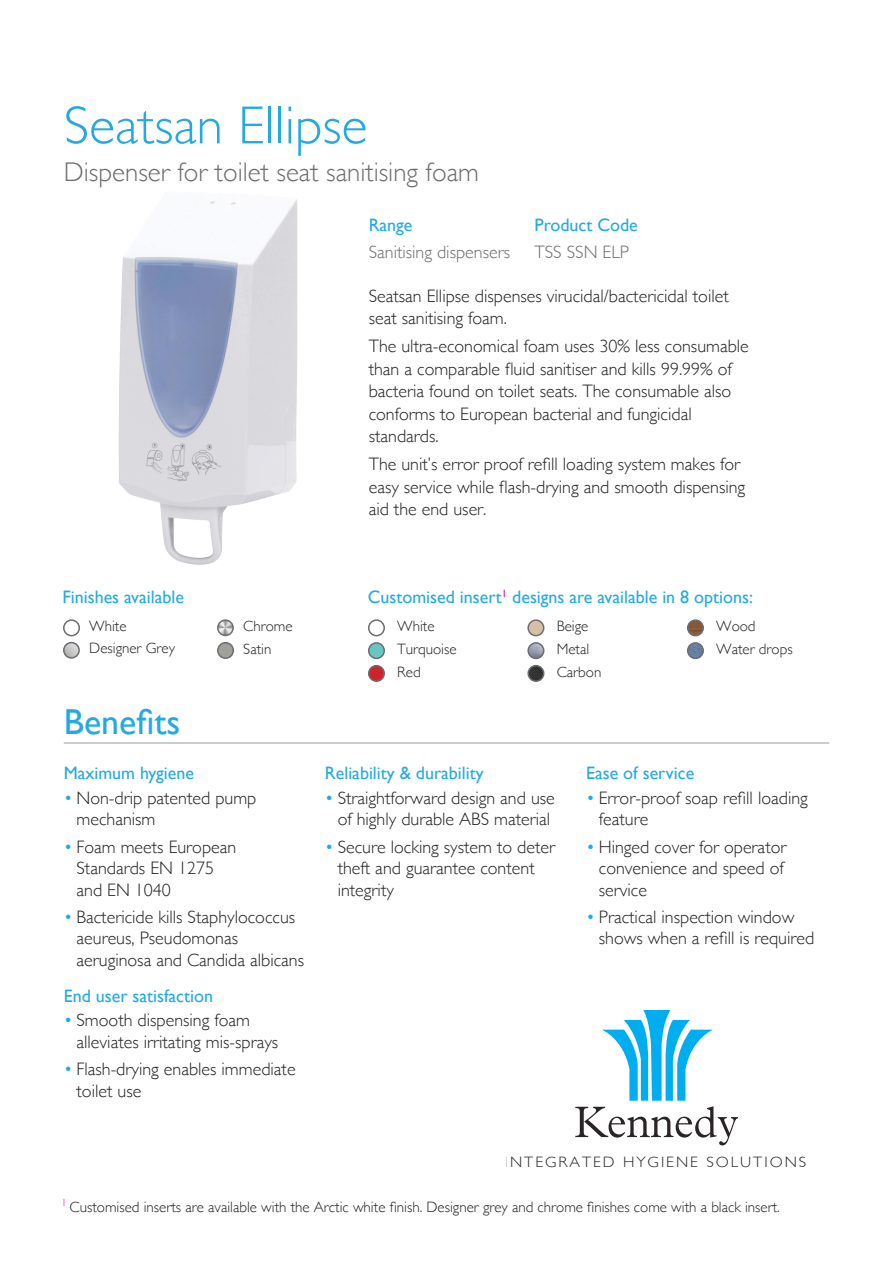
<style>
.page{position:relative;width:893px;height:1263px;background:#fff}
.page>*{position:absolute;margin:0;border:0;box-sizing:border-box;transform-origin:0 0}
.t1{font:300 54px "Gill Sans";color:#24aae1}
.t2{font:36px "Gill Sans";color:#24aae1}
.t3{font:300 27px "Gill Sans";color:#6c6d70}
.t4{font:300 18px/21.6px "Gill Sans";color:#231f20}
.t5{font:18px "Gill Sans";color:#24aae1}
.t6{font:300 18px "Gill Sans";color:#6c6d70}
.t7{font:300 15px/22.8px "Gill Sans";color:#231f20}
.t8{font:300 15px "Gill Sans";letter-spacing:.125em;color:#292526;scale:1.05 1}
.s1{color:#24aae1}
</style>
<div class="page">
<svg style="left:575px;top:1010px;width:163px;height:135px"></svg>
<div style="left:368px;top:619px;width:17px;height:17px;background:#fff;border:2px solid #6c6d70;border-radius:50%"></div>
<div style="left:368px;top:642px;width:17px;height:17px;background:#66c7c5;border:2px solid #6c6d70;border-radius:50%"></div>
<div style="left:368px;top:665px;width:17px;height:17px;background:#d1232a;border:2px solid #6c6d70;border-radius:50%"></div>
<div style="left:527px;top:619px;width:17px;height:17px;background:#d6c0a5;border:2px solid #6c6d70;border-radius:50%"></div>
<img style="left:528px;top:643px;width:16px;height:15px;border-radius:50%">
<div style="left:527px;top:642px;width:17px;height:17px;border:2px solid #6c6d70;border-radius:50%"></div>
<img style="left:528px;top:666px;width:16px;height:15px;border-radius:50%">
<div style="left:527px;top:665px;width:17px;height:17px;border:2px solid #6c6d70;border-radius:50%"></div>
<img style="left:688px;top:620px;width:15px;height:16px;border-radius:50%">
<div style="left:687px;top:619px;width:17px;height:17px;border:2px solid #6c6d70;border-radius:50%"></div>
<img style="left:688px;top:643px;width:15px;height:15px;border-radius:50%">
<div style="left:687px;top:642px;width:17px;height:17px;border:2px solid #6c6d70;border-radius:50%"></div>
<div style="left:63px;top:619px;width:17px;height:17px;background:#fff;border:2px solid #6c6d70;border-radius:50%"></div>
<img style="left:218px;top:643px;width:15px;height:15px">
<div style="left:217px;top:642px;width:17px;height:17px;border:2px solid #6c6d70;border-radius:50%"></div>
<img style="left:218px;top:620px;width:15px;height:15px">
<div style="left:217px;top:619px;width:17px;height:17px;border:2px solid #6c6d70;border-radius:50%"></div>
<img style="left:64px;top:643px;width:15px;height:15px">
<div style="left:63px;top:642px;width:17px;height:17px;border:2px solid #6c6d70;border-radius:50%"></div>
<hr style="left:64px;top:742px;width:765px;height:2px;background:#bcbdc0">
<img style="left:119px;top:199px;width:179px;height:366px">
<h1 class="t1" style="left:64px;top:106px;width:305px">Seatsan Ellipse</h1>
<h3 class="t3" style="left:64px;top:163px;width:417px">Dispenser for toilet seat sanitising foam</h3>
<p class="t5" style="left:369px;top:219px;width:45px">Range</p>
<p class="t5" style="left:535px;top:219px;width:105px">Product Code</p>
<p class="t6" style="left:369px;top:246px;width:143px">Sanitising dispensers</p>
<p class="t6" style="left:535px;top:246px;width:96px">TSS SSN ELP</p>
<p class="t4" style="left:369px;top:286px;width:362px;line-height:22.5px">Seatsan Ellipse dispenses virucidal/bactericidal toilet seat sanitising foam.</p>
<p class="t4" style="left:369px;top:337px;width:382px;line-height:22.5px">The ultra-economical foam uses 30% less consumable than a comparable fluid sanitiser and kills 99.99% of bacteria found on toilet seats. The consumable also conforms to European bacterial and fungicidal standards.</p>
<p class="t4" style="left:369px;top:455px;width:378px;line-height:22.5px">The unit’s error proof refill loading system makes for easy service while flash-drying and smooth dispensing aid the end user.</p>
<p class="t5" style="left:62px;top:590px;width:123px">Finishes available</p>
<p class="t5" style="left:368px;top:590px;width:387px">Customised insert<sup>1</sup> designs are available in 8 options:</p>
<p class="t7" style="left:89px;top:617px;width:87px;line-height:22.2px">White<br>Designer Grey</p>
<p class="t7" style="left:243px;top:616px;width:51px">Chrome<br>Satin</p>
<p class="t7" style="left:397px;top:616px;width:61px">White<br>Turquoise<br>Red</p>
<p class="t7" style="left:557px;top:616px;width:46px">Beige<br>Metal<br>Carbon</p>
<p class="t7" style="left:716px;top:616px;width:78px">Wood<br>Water drops</p>
<h2 class="t2" style="left:64px;top:709px;width:118px">Benefits</h2>
<p class="t5" style="left:64px;top:767px;width:132px">Maximum hygiene</p>
<p class="t4" style="left:77px;top:789px;width:181px;text-indent:-13px"><span class="s1">•</span> Non-drip patented pump mechanism</p>
<p class="t4" style="left:77px;top:837px;width:161px;text-indent:-13px"><span class="s1">•</span> Foam meets European<br>Standards EN 1275 and EN 1040</p>
<p class="t4" style="left:77px;top:908px;width:229px;text-indent:-13px"><span class="s1">•</span> Bactericide kills Staphylococcus aeureus, Pseudomonas aeruginosa and Candida albicans</p>
<p class="t5" style="left:64px;top:989px;width:151px">End user satisfaction</p>
<p class="t4" style="left:77px;top:1011px;width:203px;text-indent:-13px"><span class="s1">•</span> Smooth dispensing foam alleviates irritating mis-sprays</p>
<p class="t4" style="left:77px;top:1060px;width:221px;text-indent:-13px"><span class="s1">•</span> Flash-drying enables immediate toilet use</p>
<p class="t5" style="left:325px;top:767px;width:160px">Reliability &amp; durability</p>
<p class="t4" style="left:325px;top:789px;width:231px;text-align:center"><span class="s1">•</span> Straightforward design and use of highly durable ABS material</p>
<p class="t4" style="left:338px;top:837px;width:219px;text-indent:-13px"><span class="s1">•</span> Secure locking system to deter theft and guarantee content integrity</p>
<p class="t5" style="left:586px;top:767px;width:110px">Ease of service</p>
<p class="t4" style="left:599px;top:789px;width:211px;text-indent:-13px"><span class="s1">•</span> Error-proof soap refill loading feature</p>
<p class="t4" style="left:599px;top:837px;width:189px;text-indent:-13px"><span class="s1">•</span> Hinged cover for operator convenience and speed of service</p>
<p class="t4" style="left:599px;top:908px;width:217px;text-indent:-13px"><span class="s1">•</span> Practical inspection window shows when a refill is required</p>
<p class="t8" style="left:505px;top:1157px;width:289px">INTEGRATED HYGIENE SOLUTIONS</p>
<p class="t7" style="left:61px;top:1197px;width:720px"><sup>1</sup> Customised inserts are available with the Arctic white finish. Designer grey and chrome finishes come with a black insert.</p>
</div>
